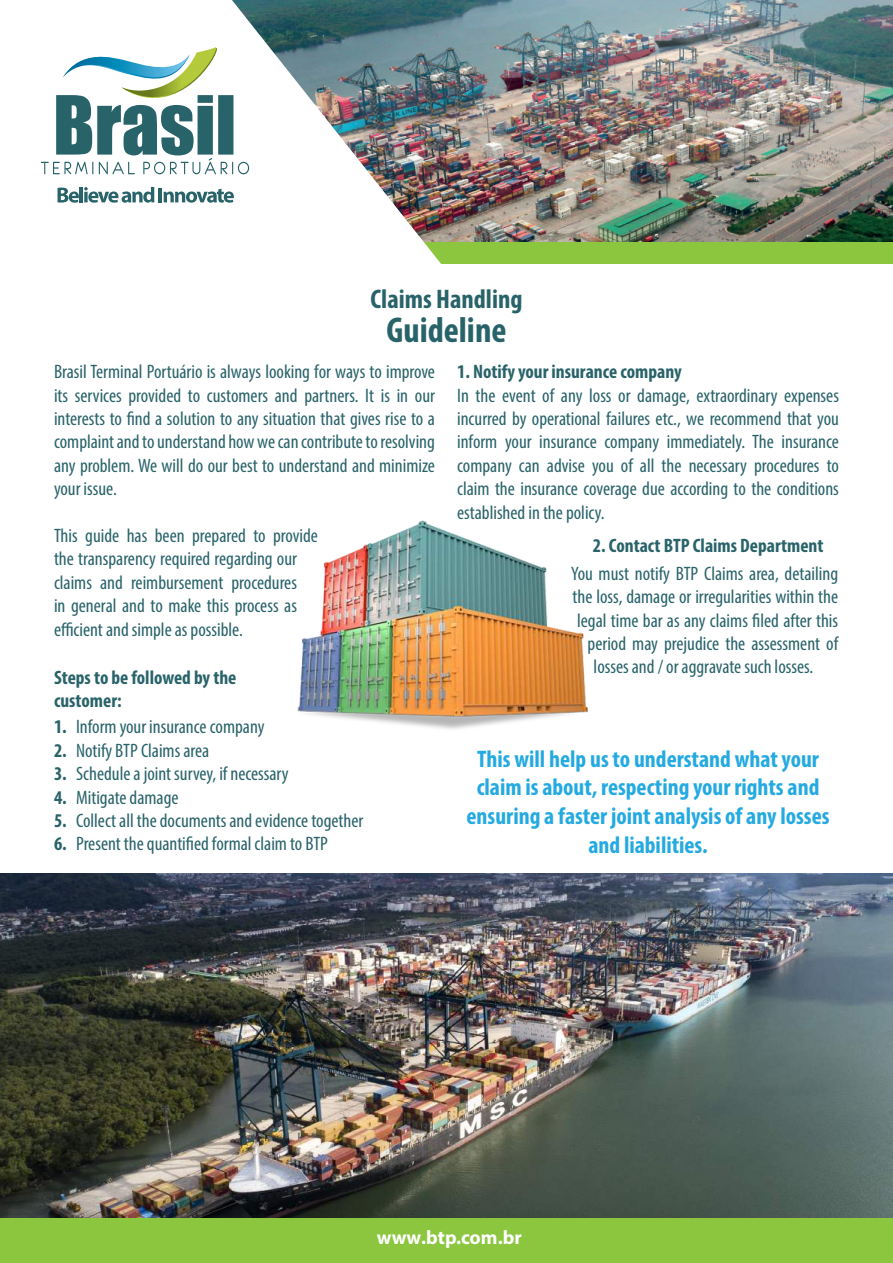
<style>
.page{position:relative;width:893px;height:1263px;background:#fff}
.page>*{position:absolute;margin:0;border:0;box-sizing:border-box;transform-origin:0 0}
.t1{font:700 condensed 36px "Myriad Pro";color:#29636a}
.t2{font:700 condensed 27px "Myriad Pro";color:#29636a}
.t3{font:700 condensed 24px/28.8px "Myriad Pro";color:#24aae1;text-align:center}
.t4{font:condensed 19.5px/23.4px "Myriad Pro";color:#29636a;text-align:justify}
.t5{font:700 condensed 19.5px/23.4px "Myriad Pro";color:#29636a}
.t6{font:700 19.5px "Myriad Pro";color:#fff}
.s1{font-weight:700}
</style>
<div class="page">
<img style="left:449px;top:0;width:444px;height:242px">
<div style="left:0;top:1214px;width:893px;height:49px;background:#8bc63e"></div>
<div style="left:355px;top:242px;width:538px;height:22px;background:#8bc63e"></div>
<img style="left:40px;top:0;width:409px;height:264px">
<img style="left:0;top:874px;width:893px;height:343px">
<img style="left:297px;top:520px;width:291px;height:209px">
<svg style="left:41px;top:47px;width:208px;height:127px"></svg>
<svg style="left:58px;top:187px;width:96px;height:16px"></svg>
<hr style="left:159px;top:188px;width:3px;height:14px;background:#29636a">
<svg style="left:164px;top:189px;width:70px;height:14px"></svg>
<h2 class="t2" style="left:370px;top:282px;width:153px">Claims Handling</h2>
<h1 class="t1" style="left:386px;top:308px;width:122px">Guideline</h1>
<p class="t4" style="left:54px;top:360px;width:383px">Brasil Terminal Portuário is always looking for ways to improve its services provided to customers and partners. It is in our interests to find a solution to any situation that gives rise to a complaint and to understand how we can contribute to resolving any problem. We will do our best to understand and minimize your issue.</p>
<p class="t4" style="left:54px;top:524px;width:266px;text-align:left">This guide has been prepared to provide the transparency required regarding our claims and reimbursement procedures<br>in general and to make this process as efficient and simple as possible.</p>
<p class="t5" style="left:54px;top:665px;width:184px">Steps to be followed by the customer:</p>
<p class="t4" style="left:54px;top:715px;width:212px"><span class="s1">1.</span> Inform your insurance company</p>
<p class="t4" style="left:54px;top:738px;width:157px"><span class="s1">2.</span> Notify BTP Claims area</p>
<p class="t4" style="left:54px;top:762px;width:236px"><span class="s1">3.</span> Schedule a joint survey, if necessary</p>
<p class="t4" style="left:54px;top:785px;width:126px"><span class="s1">4.</span> Mitigate damage</p>
<p class="t4" style="left:54px;top:809px;width:311px"><span class="s1">5.</span> Collect all the documents and evidence together</p>
<p class="t4" style="left:54px;top:832px;width:276px"><span class="s1">6.</span> Present the quantified formal claim to BTP</p>
<p class="t5" style="left:457px;top:360px;width:226px">1. Notify your insurance company</p>
<p class="t4" style="left:457px;top:383px;width:383px">In the event of any loss or damage, extraordinary expenses incurred by operational failures etc., we recommend that you inform your insurance company immediately. The insurance company can advise you of all the necessary procedures to claim the insurance coverage due according to the conditions established in the policy.</p>
<p class="t5" style="left:593px;top:534px;width:232px">2. Contact BTP Claims Department</p>
<p class="t4" style="left:571px;top:561px;width:268px">You must notify BTP Claims area, detailing</p>
<p class="t4" style="left:573px;top:585px;width:267px">the loss, damage or irregularities within the</p>
<p class="t4" style="left:577px;top:608px;width:263px">legal time bar as any claims filed after this</p>
<p class="t4" style="left:588px;top:632px;width:252px">period may prejudice the assessment of</p>
<p class="t4" style="left:594px;top:655px;width:221px">losses and / or aggravate such losses.</p>
<p class="t3" style="left:467px;top:744px;width:364px">This will help us to understand what your claim is about, respecting your rights and ensuring a faster joint analysis of any losses and liabilities.</p>
<p class="t6" style="left:377px;top:1224px;width:146px">www.btp.com.br</p>
</div>
